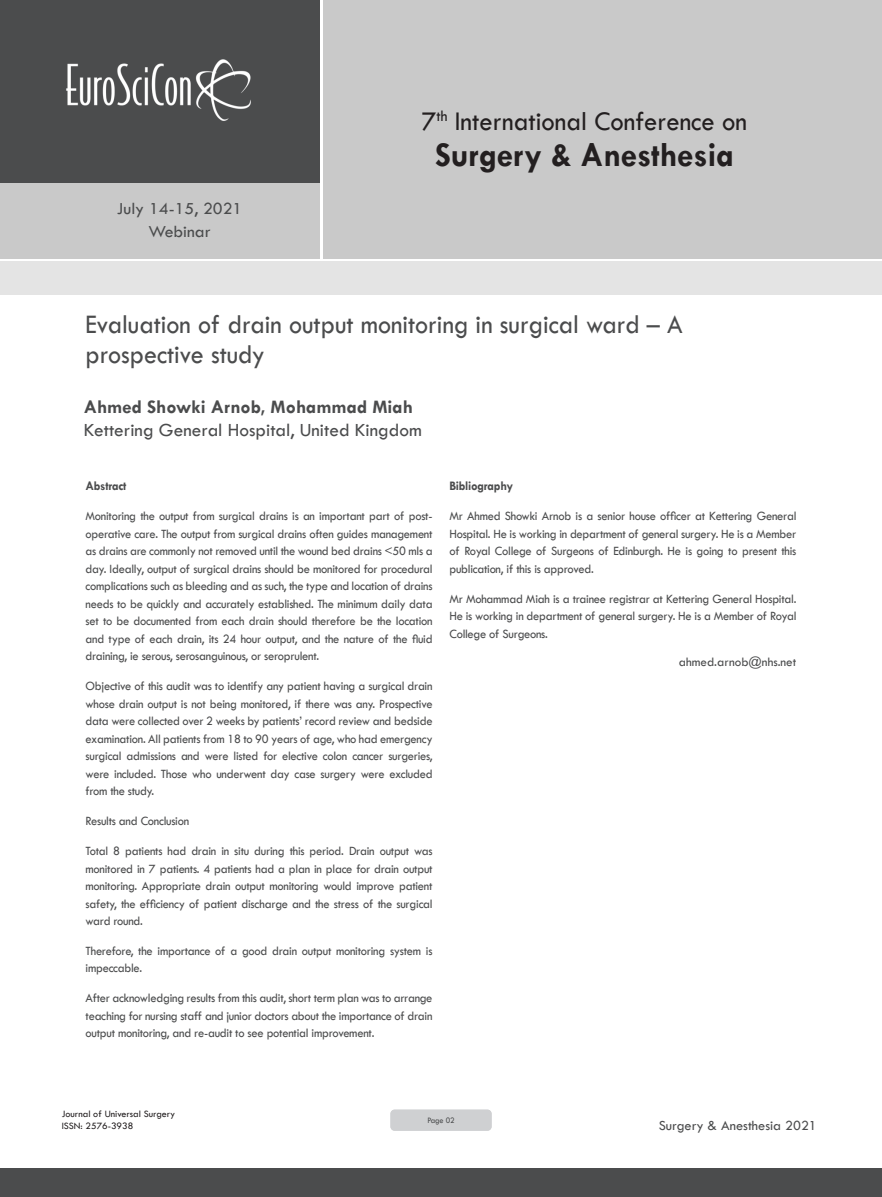
<style>
.page{position:relative;width:882px;height:1197px;background:#fff}
.page>*{position:absolute;margin:0;border:0;box-sizing:border-box;transform-origin:0 0}
.t1{font:700 35px "Tw Cen";color:#231f20;scale:.95 1}
.t2{font:28px "Tw Cen";color:#231f20;scale:.95 1}
.t3{font:27.65px/30.8px "Tw Cen";color:#4b4c4d;scale:.94 1}
.t4{font:19.25px "Tw Cen";color:#4b4c4d}
.t5{font:700 19.25px "Tw Cen";color:#4b4c4d}
.t6{font:17.5px/23.6px "Tw Cen";color:#4b4c4d;text-align:center}
.t7{font:14.35px "Tw Cen";color:#4b4c4d}
.Abstract{font:13.12px/17.5px "Tw Cen";letter-spacing:-.02em;color:#4b4c4d;text-align:justify;scale:.95 1}
.Abstract-2{font:700 13.12px "Tw Cen";letter-spacing:-.02em;color:#4b4c4d;scale:.95 1}
.Abstract-3{font:13.12px "Tw Cen";color:#4b4c4d}
.t8{font:9.97px/12.1px "Tw Cen";color:#231f20}
.t9{font:8.58px "Tw Cen";letter-spacing:-.02em;color:#4b4c4d;scale:.95 1}
</style>
<div class="page">
<div style="left:0;top:0;width:319px;height:183px;background:#4b4c4d"></div>
<div style="left:0;top:183px;width:319px;height:76px;background:#c9c9c9"></div>
<div style="left:323px;top:0;width:559px;height:259px;background:#c9c9c9"></div>
<img style="left:66px;top:59px;width:185px;height:62px">
<div style="left:0;top:1168px;width:882px;height:29px;background:#4b4c4d"></div>
<div style="left:1px;top:261px;width:881px;height:33px;background:#e4e4e4"></div>
<div style="left:390px;top:1110px;width:102px;height:21px;background:#cfd0d2;border-radius:4px"></div>
<h3 class="t6" style="left:117px;top:196px;width:127px">July 14-15, 2021<br>Webinar</h3>
<h2 class="t2" style="left:422px;top:104px;width:344px">7<sup>th</sup> International Conference on</h2>
<h1 class="t1" style="left:435px;top:134px;width:316px">Surgery &amp; Anesthesia</h1>
<p class="t3" style="left:86px;top:308px;width:637px">Evaluation of drain output monitoring in surgical ward – A prospective study</p>
<p class="t5" style="left:84px;top:396px;width:331px">Ahmed Showki Arnob, Mohammad Miah</p>
<p class="t4" style="left:84px;top:419px;width:340px">Kettering General Hospital, United Kingdom</p>
<p class="Abstract-2" style="left:86px;top:478px;width:45px">Abstract</p>
<p class="Abstract" style="left:86px;top:507px;width:367px">Monitoring the output from surgical drains is an important part of post&shy;operative care. The output from surgical drains often guides management as drains are commonly not removed until the wound bed drains &lt;50 mls a day. Ideally, output of surgical drains should be monitored for procedural complications such as bleeding and as such, the type and location of drains needs to be quickly and accurately established. The minimum daily data set to be documented from each drain should therefore be the location and type of each drain, its 24 hour output, and the nature of the fluid draining, ie serous, serosanguinous, or seroprulent.</p>
<p class="Abstract" style="left:86px;top:677px;width:367px">Objective of this audit was to identify any patient having a surgical drain whose drain output is not being monitored, if there was any. Prospective data were collected over 2 weeks by patients’ record review and bedside examination. All patients from 18 to 90 years of age, who had emergency surgical admissions and were listed for elective colon cancer surgeries, were included. Those who underwent day case surgery were excluded from the study.</p>
<p class="Abstract" style="left:86px;top:812px;width:111px">Results and Conclusion</p>
<p class="Abstract" style="left:86px;top:842px;width:367px">Total 8 patients had drain in situ during this period. Drain output was monitored in 7 patients. 4 patients had a plan in place for drain output monitoring. Appropriate drain output monitoring would improve patient safety, the efficiency of patient discharge and the stress of the surgical ward round.</p>
<p class="Abstract" style="left:86px;top:942px;width:367px">Therefore, the importance of a good drain output monitoring system is impeccable.</p>
<p class="Abstract" style="left:86px;top:989px;width:367px">After acknowledging results from this audit, short term plan was to arrange teaching for nursing staff and junior doctors about the importance of drain output monitoring, and re-audit to see potential improvement.</p>
<p class="Abstract-2" style="left:449px;top:478px;width:68px">Bibliography</p>
<p class="Abstract" style="left:449px;top:507px;width:367px">Mr Ahmed Showki Arnob is a senior house officer at Kettering General Hospital. He is working in department of general surgery. He is a Member of Royal College of Surgeons of Edinburgh. He is going to present this publication, if this is approved.</p>
<p class="Abstract" style="left:449px;top:590px;width:367px">Mr Mohammad Miah is a trainee registrar at Kettering General Hospital.<br>He is working in department of general surgery. He is a Member of Royal College of Surgeons.</p>
<p class="Abstract-3" style="left:679px;top:654px;width:119px">ahmed.arnob@nhs.net</p>
<p class="t8" style="left:62px;top:1108px;width:115px">Journal of Universal Surgery<br>ISSN: 2576-3938</p>
<p class="t7" style="left:659px;top:1117px;width:160px">Surgery &amp; Anesthesia 2021</p>
<p class="t9" style="left:427px;top:1115px;width:30px">Page 02</p>
</div>
